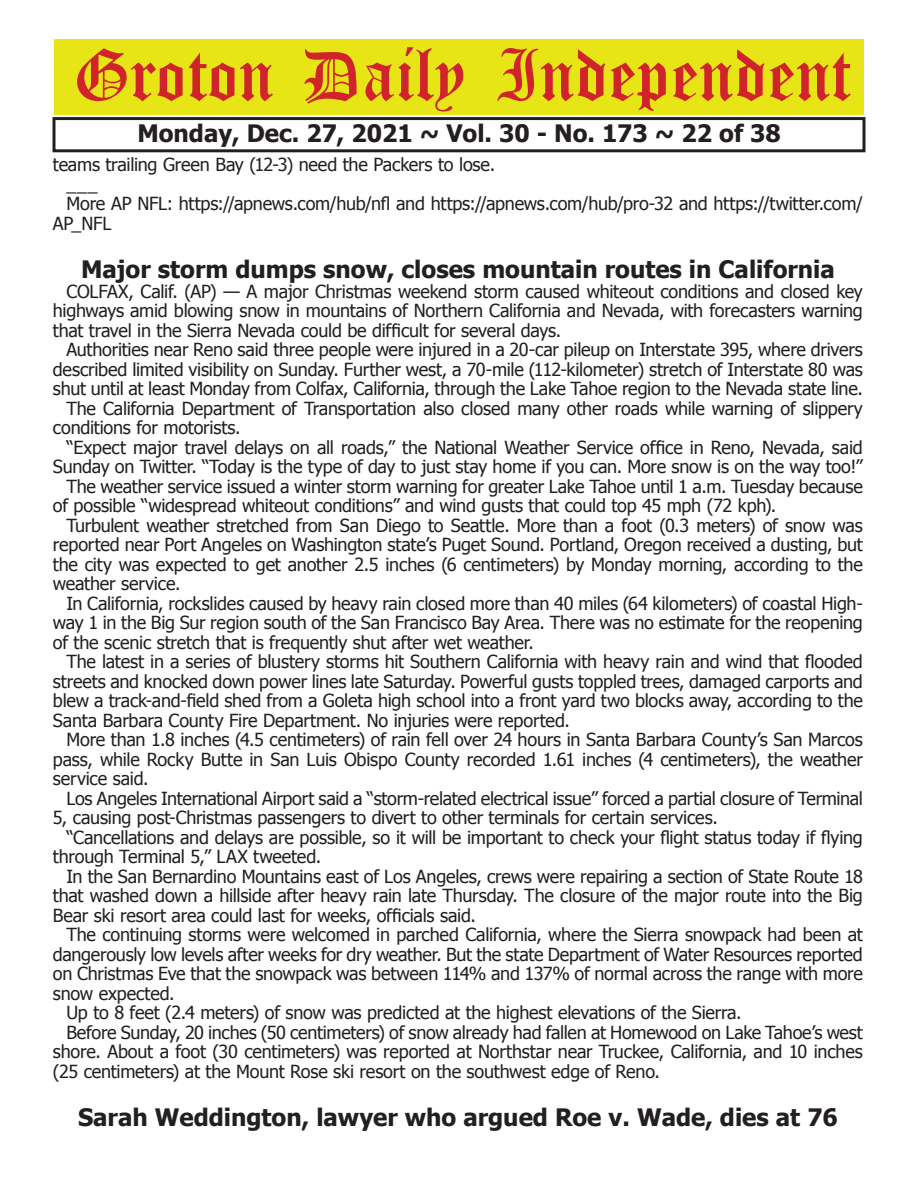
<style>
.page{position:relative;width:918px;height:1188px;background:#fff}
.page>*{position:absolute;margin:0;border:0;box-sizing:border-box;transform-origin:0 0}
.t1{font:54px "Old English Five";color:#d1232a}
.t2{font:700 24px "Tahoma";color:#231f20}
.t3{font:18px/19.5px "Tahoma";letter-spacing:-.01em;color:#231f20;text-align:justify}
</style>
<div class="page">
<div style="left:52px;top:117px;width:814px;height:35px;border:3px solid #231f20"></div>
<div style="left:54px;top:40px;width:810px;height:75px;background:#e7e515"></div>
<h1 class="t1" style="left:73px;top:50px;width:779px">Groton Daily Independent</h1>
<h2 class="t2" style="left:137px;top:116px;width:645px">Monday, Dec. 27, 2021 ~ Vol. 30 - No. 173 ~ 22 of 38</h2>
<p class="t3" style="left:53px;top:154px;width:444px">teams trailing Green Bay (12-3) need the Packers to lose.</p>
<p class="t3" style="left:66px;top:174px;width:33px">___</p>
<p class="t3" style="left:66px;top:193px;width:798px">More AP NFL: https://apnews.com/hub/nfl and https://apnews.com/hub/pro-32 and https://twitter.com/</p>
<p class="t3" style="left:53px;top:213px;width:60px">AP_NFL</p>
<h2 class="t2" style="left:81px;top:253px;width:755px">Major storm dumps snow, closes mountain routes in California</h2>
<p class="t3" style="left:53px;top:281px;width:812px;text-indent:14px">COLFAX, Calif. (AP) — A major Christmas weekend storm caused whiteout conditions and closed key highways amid blowing snow in mountains of Northern California and Nevada, with forecasters warning that travel in the Sierra Nevada could be difficult for several days.</p>
<p class="t3" style="left:66px;top:339px;width:798px">Authorities near Reno said three people were injured in a 20-car pileup on Interstate 395, where drivers</p>
<p class="t3" style="left:53px;top:359px;width:812px">described limited visibility on Sunday. Further west, a 70-mile (112-kilometer) stretch of Interstate 80 was</p>
<p class="t3" style="left:53px;top:378px;width:812px">shut until at least Monday from Colfax, California, through the Lake Tahoe region to the Nevada state line.</p>
<p class="t3" style="left:66px;top:398px;width:798px">The California Department of Transportation also closed many other roads while warning of slippery</p>
<p class="t3" style="left:53px;top:417px;width:189px">conditions for motorists.</p>
<p class="t3" style="left:66px;top:437px;width:798px">“Expect major travel delays on all roads,” the National Weather Service office in Reno, Nevada, said</p>
<p class="t3" style="left:53px;top:456px;width:811px">Sunday on Twitter. “Today is the type of day to just stay home if you can. More snow is on the way too!”</p>
<p class="t3" style="left:66px;top:476px;width:798px">The weather service issued a winter storm warning for greater Lake Tahoe until 1 a.m. Tuesday because</p>
<p class="t3" style="left:53px;top:495px;width:725px">of possible “widespread whiteout conditions” and wind gusts that could top 45 mph (72 kph).</p>
<p class="t3" style="left:66px;top:515px;width:798px">Turbulent weather stretched from San Diego to Seattle. More than a foot (0.3 meters) of snow was</p>
<p class="t3" style="left:53px;top:534px;width:811px">reported near Port Angeles on Washington state’s Puget Sound. Portland, Oregon received a dusting, but</p>
<p class="t3" style="left:53px;top:554px;width:811px">the city was expected to get another 2.5 inches (6 centimeters) by Monday morning, according to the</p>
<p class="t3" style="left:53px;top:573px;width:129px">weather service.</p>
<p class="t3" style="left:66px;top:593px;width:798px">In California, rockslides caused by heavy rain closed more than 40 miles (64 kilometers) of coastal High-</p>
<p class="t3" style="left:53px;top:612px;width:812px">way 1 in the Big Sur region south of the San Francisco Bay Area. There was no estimate for the reopening</p>
<p class="t3" style="left:53px;top:632px;width:483px">of the scenic stretch that is frequently shut after wet weather.</p>
<p class="t3" style="left:66px;top:651px;width:798px">The latest in a series of blustery storms hit Southern California with heavy rain and wind that flooded</p>
<p class="t3" style="left:53px;top:671px;width:812px">streets and knocked down power lines late Saturday. Powerful gusts toppled trees, damaged carports and</p>
<p class="t3" style="left:53px;top:690px;width:812px">blew a track-and-field shed from a Goleta high school into a front yard two blocks away, according to the</p>
<p class="t3" style="left:53px;top:709px;width:518px">Santa Barbara County Fire Department. No injuries were reported.</p>
<p class="t3" style="left:66px;top:729px;width:798px">More than 1.8 inches (4.5 centimeters) of rain fell over 24 hours in Santa Barbara County’s San Marcos</p>
<p class="t3" style="left:53px;top:748px;width:811px">pass, while Rocky Butte in San Luis Obispo County recorded 1.61 inches (4 centimeters), the weather</p>
<p class="t3" style="left:53px;top:768px;width:97px">service said.</p>
<p class="t3" style="left:66px;top:787px;width:798px">Los Angeles International Airport said a “storm-related electrical issue” forced a partial closure of Terminal</p>
<p class="t3" style="left:53px;top:807px;width:667px">5, causing post-Christmas passengers to divert to other terminals for certain services.</p>
<p class="t3" style="left:66px;top:826px;width:798px">“Cancellations and delays are possible, so it will be important to check your flight status today if flying</p>
<p class="t3" style="left:53px;top:846px;width:270px">through Terminal 5,” LAX tweeted.</p>
<p class="t3" style="left:66px;top:865px;width:798px">In the San Bernardino Mountains east of Los Angeles, crews were repairing a section of State Route 18</p>
<p class="t3" style="left:53px;top:885px;width:811px">that washed down a hillside after heavy rain late Thursday. The closure of the major route into the Big</p>
<p class="t3" style="left:53px;top:904px;width:425px">Bear ski resort area could last for weeks, officials said.</p>
<p class="t3" style="left:66px;top:924px;width:798px">The continuing storms were welcomed in parched California, where the Sierra snowpack had been at</p>
<p class="t3" style="left:53px;top:943px;width:811px">dangerously low levels after weeks for dry weather. But the state Department of Water Resources reported</p>
<p class="t3" style="left:53px;top:963px;width:812px">on Christmas Eve that the snowpack was between 114% and 137% of normal across the range with more</p>
<p class="t3" style="left:53px;top:982px;width:123px">snow expected.</p>
<p class="t3" style="left:66px;top:1002px;width:677px">Up to 8 feet (2.4 meters) of snow was predicted at the highest elevations of the Sierra.</p>
<p class="t3" style="left:66px;top:1021px;width:798px">Before Sunday, 20 inches (50 centimeters) of snow already had fallen at Homewood on Lake Tahoe’s west</p>
<p class="t3" style="left:53px;top:1041px;width:811px">shore. About a foot (30 centimeters) was reported at Northstar near Truckee, California, and 10 inches</p>
<p class="t3" style="left:53px;top:1060px;width:609px">(25 centimeters) at the Mount Rose ski resort on the southwest edge of Reno.</p>
<h2 class="t2" style="left:78px;top:1100px;width:761px">Sarah Weddington, lawyer who argued Roe v. Wade, dies at 76</h2>
</div>
